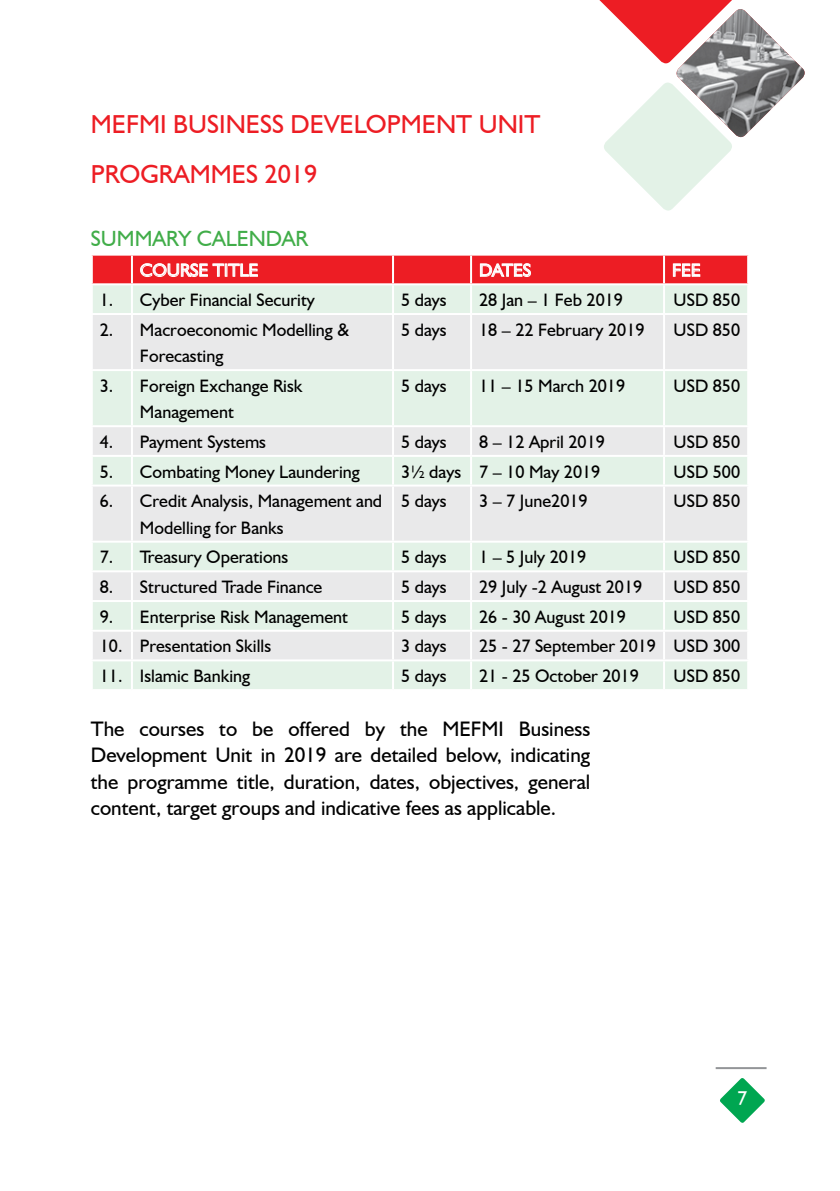
<style>
.page{position:relative;width:840px;height:1191px;background:#fff}
.page>*{position:absolute;margin:0;border:0;box-sizing:border-box;transform-origin:0 0}
.t1{font:26px/50px "Humanist 521 BT";color:#ed1d24}
.t2{font:22px "Humanist 521 BT";color:#41ad49}
.t3{font:21px/26.4px "Humanist 521 BT";color:#000;text-align:justify}
.t4{font:20px "Humanist 521 BT";color:#fff}
.t5{font:18px/26.4px "Humanist 521 BT";color:#000}
.t6{font:18px "Humanist 521 BT";color:#fff}
</style>
<div class="page">
<hr style="left:715px;top:1067px;width:51px;height:2px;background:#939598">
<svg style="left:599px;top:0;width:206px;height:211px"></svg>
<svg style="left:720px;top:1078px;width:45px;height:45px"></svg>
<div style="left:93px;top:285px;width:653px;height:404px;background:#e3f2e7"></div>
<svg style="left:93px;top:315px;width:653px;height:344px;background:#e6ece8"></svg>
<hr style="left:131px;top:285px;width:2px;height:28px;background:#fff">
<hr style="left:392px;top:285px;width:2px;height:28px;background:#fff">
<hr style="left:470px;top:285px;width:2px;height:28px;background:#fff">
<hr style="left:662px;top:285px;width:2px;height:28px;background:#fff">
<hr style="left:91px;top:313px;width:41px;height:2px;background:#fff">
<hr style="left:132px;top:313px;width:261px;height:2px;background:#fff">
<hr style="left:131px;top:315px;width:2px;height:54px;background:#fff">
<hr style="left:393px;top:313px;width:78px;height:2px;background:#fff">
<hr style="left:392px;top:315px;width:2px;height:54px;background:#fff">
<hr style="left:471px;top:313px;width:192px;height:2px;background:#fff">
<hr style="left:470px;top:315px;width:2px;height:54px;background:#fff">
<hr style="left:663px;top:313px;width:85px;height:2px;background:#fff">
<hr style="left:662px;top:315px;width:2px;height:54px;background:#fff">
<hr style="left:91px;top:369px;width:41px;height:2px;background:#fff">
<hr style="left:132px;top:369px;width:261px;height:2px;background:#fff">
<hr style="left:131px;top:371px;width:2px;height:54px;background:#fff">
<hr style="left:393px;top:369px;width:78px;height:2px;background:#fff">
<hr style="left:392px;top:371px;width:2px;height:54px;background:#fff">
<hr style="left:471px;top:369px;width:192px;height:2px;background:#fff">
<hr style="left:470px;top:371px;width:2px;height:54px;background:#fff">
<hr style="left:663px;top:369px;width:85px;height:2px;background:#fff">
<hr style="left:662px;top:371px;width:2px;height:54px;background:#fff">
<hr style="left:91px;top:425px;width:41px;height:2px;background:#fff">
<hr style="left:132px;top:425px;width:261px;height:2px;background:#fff">
<hr style="left:131px;top:427px;width:2px;height:28px;background:#fff">
<hr style="left:393px;top:425px;width:78px;height:2px;background:#fff">
<hr style="left:392px;top:427px;width:2px;height:28px;background:#fff">
<hr style="left:471px;top:425px;width:192px;height:2px;background:#fff">
<hr style="left:470px;top:427px;width:2px;height:28px;background:#fff">
<hr style="left:663px;top:425px;width:85px;height:2px;background:#fff">
<hr style="left:662px;top:427px;width:2px;height:28px;background:#fff">
<hr style="left:91px;top:455px;width:41px;height:2px;background:#fff">
<hr style="left:132px;top:455px;width:261px;height:2px;background:#fff">
<hr style="left:131px;top:457px;width:2px;height:27px;background:#fff">
<hr style="left:393px;top:455px;width:78px;height:2px;background:#fff">
<hr style="left:392px;top:457px;width:2px;height:27px;background:#fff">
<hr style="left:471px;top:455px;width:192px;height:2px;background:#fff">
<hr style="left:470px;top:457px;width:2px;height:27px;background:#fff">
<hr style="left:663px;top:455px;width:85px;height:2px;background:#fff">
<hr style="left:662px;top:457px;width:2px;height:27px;background:#fff">
<hr style="left:91px;top:484px;width:41px;height:2px;background:#fff">
<hr style="left:132px;top:484px;width:261px;height:2px;background:#fff">
<hr style="left:131px;top:486px;width:2px;height:54px;background:#fff">
<hr style="left:393px;top:484px;width:78px;height:2px;background:#fff">
<hr style="left:392px;top:486px;width:2px;height:54px;background:#fff">
<hr style="left:471px;top:484px;width:192px;height:2px;background:#fff">
<hr style="left:470px;top:486px;width:2px;height:54px;background:#fff">
<hr style="left:663px;top:484px;width:85px;height:2px;background:#fff">
<hr style="left:662px;top:486px;width:2px;height:54px;background:#fff">
<hr style="left:91px;top:540px;width:41px;height:2px;background:#fff">
<hr style="left:132px;top:540px;width:261px;height:2px;background:#fff">
<hr style="left:131px;top:542px;width:2px;height:28px;background:#fff">
<hr style="left:393px;top:540px;width:78px;height:2px;background:#fff">
<hr style="left:392px;top:542px;width:2px;height:28px;background:#fff">
<hr style="left:471px;top:540px;width:192px;height:2px;background:#fff">
<hr style="left:470px;top:542px;width:2px;height:28px;background:#fff">
<hr style="left:663px;top:540px;width:85px;height:2px;background:#fff">
<hr style="left:662px;top:542px;width:2px;height:28px;background:#fff">
<hr style="left:91px;top:570px;width:41px;height:2px;background:#fff">
<hr style="left:132px;top:570px;width:261px;height:2px;background:#fff">
<hr style="left:131px;top:572px;width:2px;height:28px;background:#fff">
<hr style="left:393px;top:570px;width:78px;height:2px;background:#fff">
<hr style="left:392px;top:572px;width:2px;height:28px;background:#fff">
<hr style="left:471px;top:570px;width:192px;height:2px;background:#fff">
<hr style="left:470px;top:572px;width:2px;height:28px;background:#fff">
<hr style="left:663px;top:570px;width:85px;height:2px;background:#fff">
<hr style="left:662px;top:572px;width:2px;height:28px;background:#fff">
<hr style="left:91px;top:600px;width:41px;height:2px;background:#fff">
<hr style="left:132px;top:600px;width:261px;height:2px;background:#fff">
<hr style="left:131px;top:602px;width:2px;height:27px;background:#fff">
<hr style="left:393px;top:600px;width:78px;height:2px;background:#fff">
<hr style="left:392px;top:602px;width:2px;height:27px;background:#fff">
<hr style="left:471px;top:600px;width:192px;height:2px;background:#fff">
<hr style="left:470px;top:602px;width:2px;height:27px;background:#fff">
<hr style="left:663px;top:600px;width:85px;height:2px;background:#fff">
<hr style="left:662px;top:602px;width:2px;height:27px;background:#fff">
<hr style="left:91px;top:629px;width:41px;height:2px;background:#fff">
<hr style="left:132px;top:629px;width:261px;height:2px;background:#fff">
<hr style="left:131px;top:631px;width:2px;height:28px;background:#fff">
<hr style="left:393px;top:629px;width:78px;height:2px;background:#fff">
<hr style="left:392px;top:631px;width:2px;height:28px;background:#fff">
<hr style="left:471px;top:629px;width:192px;height:2px;background:#fff">
<hr style="left:470px;top:631px;width:2px;height:28px;background:#fff">
<hr style="left:663px;top:629px;width:85px;height:2px;background:#fff">
<hr style="left:662px;top:631px;width:2px;height:28px;background:#fff">
<hr style="left:91px;top:659px;width:41px;height:2px;background:#fff">
<hr style="left:132px;top:659px;width:261px;height:2px;background:#fff">
<hr style="left:131px;top:661px;width:2px;height:28px;background:#fff">
<hr style="left:393px;top:659px;width:78px;height:2px;background:#fff">
<hr style="left:392px;top:661px;width:2px;height:28px;background:#fff">
<hr style="left:471px;top:659px;width:192px;height:2px;background:#fff">
<hr style="left:470px;top:661px;width:2px;height:28px;background:#fff">
<hr style="left:663px;top:659px;width:85px;height:2px;background:#fff">
<hr style="left:662px;top:661px;width:2px;height:28px;background:#fff">
<svg style="left:92px;top:255px;width:655px;height:29px;background:#ee363c"></svg>
<h1 class="t1" style="left:91px;top:99px;width:451px">MEFMI BUSINESS DEVELOPMENT UNIT<br>PROGRAMMES 2019</h1>
<p class="t2" style="left:91px;top:224px;width:27px">Summar</p>
<p class="t2" style="left:178px;top:224px;width:49px">y Calendar</p>
<p class="t6" style="left:140px;top:259px;width:120px">COURSE TITLE</p>
<p class="t6" style="left:479px;top:259px;width:54px">DATES</p>
<p class="t6" style="left:671px;top:259px;width:30px">FEE</p>
<p class="t5" style="left:100px;top:286px;width:217px">1. Cyber Financial Security</p>
<p class="t5" style="left:401px;top:286px;width:47px">5 days</p>
<p class="t5" style="left:479px;top:286px;width:145px">28 Jan – 1 Feb 2019</p>
<p class="t5" style="left:673px;top:286px;width:68px">USD 850</p>
<p class="t5" style="left:140px;top:316px;width:211px;text-indent:-40px">2. Macroeconomic Modelling &amp;<br>Forecasting</p>
<p class="t5" style="left:401px;top:316px;width:47px">5 days</p>
<p class="t5" style="left:479px;top:316px;width:167px">18 – 22 February 2019</p>
<p class="t5" style="left:673px;top:316px;width:68px">USD 850</p>
<p class="t5" style="left:140px;top:372px;width:164px;text-indent:-40px">3. Foreign Exchange Risk<br>Management</p>
<p class="t5" style="left:401px;top:372px;width:47px">5 days</p>
<p class="t5" style="left:479px;top:372px;width:147px">11 – 15 March 2019</p>
<p class="t5" style="left:673px;top:372px;width:68px">USD 850</p>
<p class="t5" style="left:100px;top:428px;width:168px">4. Payment Systems</p>
<p class="t5" style="left:401px;top:428px;width:47px">5 days</p>
<p class="t5" style="left:479px;top:428px;width:127px">8 – 12 April 2019</p>
<p class="t5" style="left:673px;top:428px;width:68px">USD 850</p>
<p class="t5" style="left:100px;top:458px;width:261px">5. Combating Money Laundering</p>
<p class="t5" style="left:401px;top:458px;width:201px">3½ days 7 – 10 May 2019</p>
<p class="t5" style="left:673px;top:458px;width:68px">USD 500</p>
<p class="t5" style="left:140px;top:487px;width:244px;text-indent:-40px">6. Credit Analysis, Management and<br>Modelling for Banks</p>
<p class="t5" style="left:401px;top:487px;width:47px">5 days</p>
<p class="t5" style="left:479px;top:487px;width:110px">3 – 7 June2019</p>
<p class="t5" style="left:673px;top:487px;width:68px">USD 850</p>
<p class="t5" style="left:100px;top:543px;width:190px">7. Treasury Operations</p>
<p class="t5" style="left:401px;top:543px;width:47px">5 days</p>
<p class="t5" style="left:479px;top:543px;width:108px">1 – 5 July 2019</p>
<p class="t5" style="left:673px;top:543px;width:68px">USD 850</p>
<p class="t5" style="left:100px;top:573px;width:224px">8. Structured Trade Finance</p>
<p class="t5" style="left:401px;top:573px;width:47px">5 days</p>
<p class="t5" style="left:479px;top:573px;width:164px">29 July -2 August 2019</p>
<p class="t5" style="left:673px;top:573px;width:68px">USD 850</p>
<p class="t5" style="left:100px;top:603px;width:249px">9. Enterprise Risk Management</p>
<p class="t5" style="left:401px;top:603px;width:47px">5 days</p>
<p class="t5" style="left:479px;top:603px;width:148px">26 - 30 August 2019</p>
<p class="t5" style="left:673px;top:603px;width:68px">USD 850</p>
<p class="t5" style="left:100px;top:633px;width:173px">10. Presentation Skills</p>
<p class="t5" style="left:401px;top:633px;width:47px">3 days</p>
<p class="t5" style="left:479px;top:633px;width:262px">25 - 27 September 2019 USD 300</p>
<p class="t5" style="left:100px;top:662px;width:152px">11. Islamic Banking</p>
<p class="t5" style="left:401px;top:662px;width:47px">5 days</p>
<p class="t5" style="left:479px;top:662px;width:161px">21 - 25 October 2019</p>
<p class="t5" style="left:673px;top:662px;width:68px">USD 850</p>
<p class="t3" style="left:91px;top:715px;width:500px">The courses to be offered by the MEFMI Business Development Unit in 2019 are detailed below, indicating the programme title, duration, dates, objectives, general content, target groups and indicative fees as applicable.</p>
<p class="t4" style="left:736px;top:1086px;width:12px">7</p>
</div>
